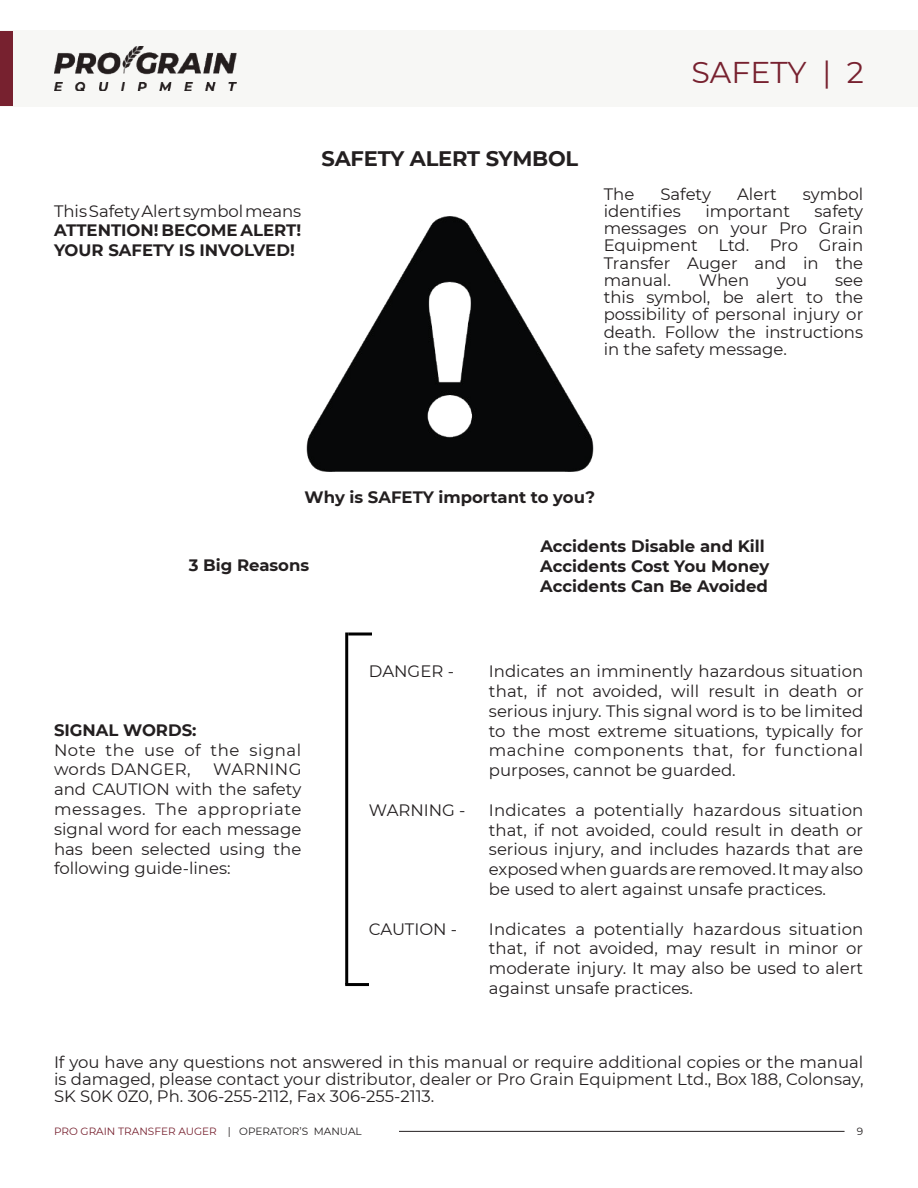
<style>
.page{position:relative;width:918px;height:1188px;background:#fff}
.page>*{position:absolute;margin:0;border:0;box-sizing:border-box;transform-origin:0 0}
.t1{font:30px "Montserrat";color:#77212f}
.t2{font:700 21px "Montserrat";letter-spacing:-.01em;color:#231f20}
.t3{font:16.5px/19.8px "Montserrat";color:#231f20;text-align:justify}
.t4{font:700 16.5px/19.8px "Montserrat";color:#231f20}
.t5{font:16.5px/19.8px "Montserrat";letter-spacing:.035em;color:#231f20}
.t6{font:10.5px "Montserrat";color:#77212f}
.t7{font:10.5px "Montserrat";color:#231f20}
.s1{color:#231f20}
</style>
<div class="page">
<div style="left:0;top:30px;width:918px;height:77px;background:#f7f7f5"></div>
<hr style="left:390px;top:1131px;width:455px;height:1px;background:#231f20">
<div style="left:54px;top:1125px;width:345px;height:10px;background:#fff"></div>
<img style="left:54px;top:47px;width:183px;height:44px">
<div style="left:0;top:31px;width:13px;height:75px;background:#77212f"></div>
<hr style="left:348px;top:633px;width:24px;height:3px;background:#000">
<img style="left:306px;top:216px;width:288px;height:256px">
<hr style="left:345px;top:633px;width:3px;height:352px;background:#000">
<hr style="left:345px;top:983px;width:24px;height:3px;background:#000">
<p class="t3" style="left:54px;top:201px;width:249px">ThisSafetyAlertsymbolmeans</p>
<p class="t4" style="left:54px;top:221px;width:249px">ATTENTION! BECOME ALERT!<br>YOUR SAFETY IS INVOLVED!</p>
<p class="t2" style="left:322px;top:145px;width:258px">SAFETY ALERT SYMBOL</p>
<h1 class="t1" style="left:692px;top:54px;width:174px">SAFETY | 2</h1>
<p class="t3" style="left:604px;top:184px;width:32px">The</p>
<p class="t3" style="left:660px;top:184px;width:52px">Safety</p>
<p class="t3" style="left:737px;top:184px;width:41px">Alert</p>
<p class="t3" style="left:803px;top:184px;width:62px">symbol</p>
<p class="t3" style="left:604px;top:201px;width:79px">identifies</p>
<p class="t3" style="left:705px;top:201px;width:86px">important</p>
<p class="t3" style="left:604px;top:202px;width:261px;line-height:17.2px;text-indent:211px">safety messages on your Pro Grain Equipment Ltd. Pro Grain Transfer Auger and in the manual.</p>
<p class="t3" style="left:699px;top:270px;width:52px">When</p>
<p class="t3" style="left:777px;top:270px;width:32px">you</p>
<p class="t3" style="left:604px;top:271px;width:261px;line-height:17.2px;text-indent:231px">see this symbol, be alert to the possibility of personal injury or death. Follow the instructions in the safety message.</p>
<p class="t4" style="left:305px;top:487px;width:292px">Why is SAFETY important to you?</p>
<p class="t4" style="left:189px;top:555px;width:122px">3 Big Reasons</p>
<p class="t4" style="left:54px;top:720px;width:144px">SIGNAL WORDS:</p>
<p class="t5" style="left:54px;top:740px;width:249px">Note the use of the signal words DANGER,</p>
<p class="t3" style="left:54px;top:760px;width:249px;text-indent:159px">WARNING and CAUTION with the safety messages. The appropriate signal word for each message has been selected using the following guide-lines:</p>
<p class="t4" style="left:540px;top:537px;width:231px">Accidents Disable and Kill<br>Accidents Cost You Money<br>Accidents Can Be Avoided</p>
<p class="t3" style="left:369px;top:661px;width:87px">DANGER -</p>
<p class="t3" style="left:489px;top:661px;width:376px">Indicates an imminently hazardous situation that, if not avoided, will result in death or serious injury. This signal word is to be limited to the most extreme situations, typically for machine components that, for functional purposes, cannot be guarded.</p>
<p class="t3" style="left:369px;top:800px;width:98px">WARNING -</p>
<p class="t3" style="left:489px;top:800px;width:376px">Indicates a potentially hazardous situation that, if not avoided, could result in death or serious injury, and includes hazards that are exposedwhenguardsareremoved.Itmayalso be used to alert against unsafe practices.</p>
<p class="t3" style="left:369px;top:919px;width:90px">CAUTION -</p>
<p class="t3" style="left:489px;top:919px;width:376px">Indicates a potentially hazardous situation that, if not avoided, may result in minor or moderate injury. It may also be used to alert against unsafe practices.</p>
<p class="t3" style="left:54px;top:1053px;width:811px;line-height:17.2px">If you have any questions not answered in this manual or require additional copies or the manual is damaged, please contact your distributor, dealer or Pro Grain Equipment Ltd., Box 188, Colonsay, SK S0K 0Z0, Ph. 306-255-2112, Fax 306-255-2113.</p>
<p class="t6" style="left:54px;top:1125px;width:309px">PRO GRAIN TRANSFER AUGER <span class="s1">| OPERATOR’S MANUAL</span></p>
<p class="t7" style="left:857px;top:1125px;width:8px">9</p>
</div>
